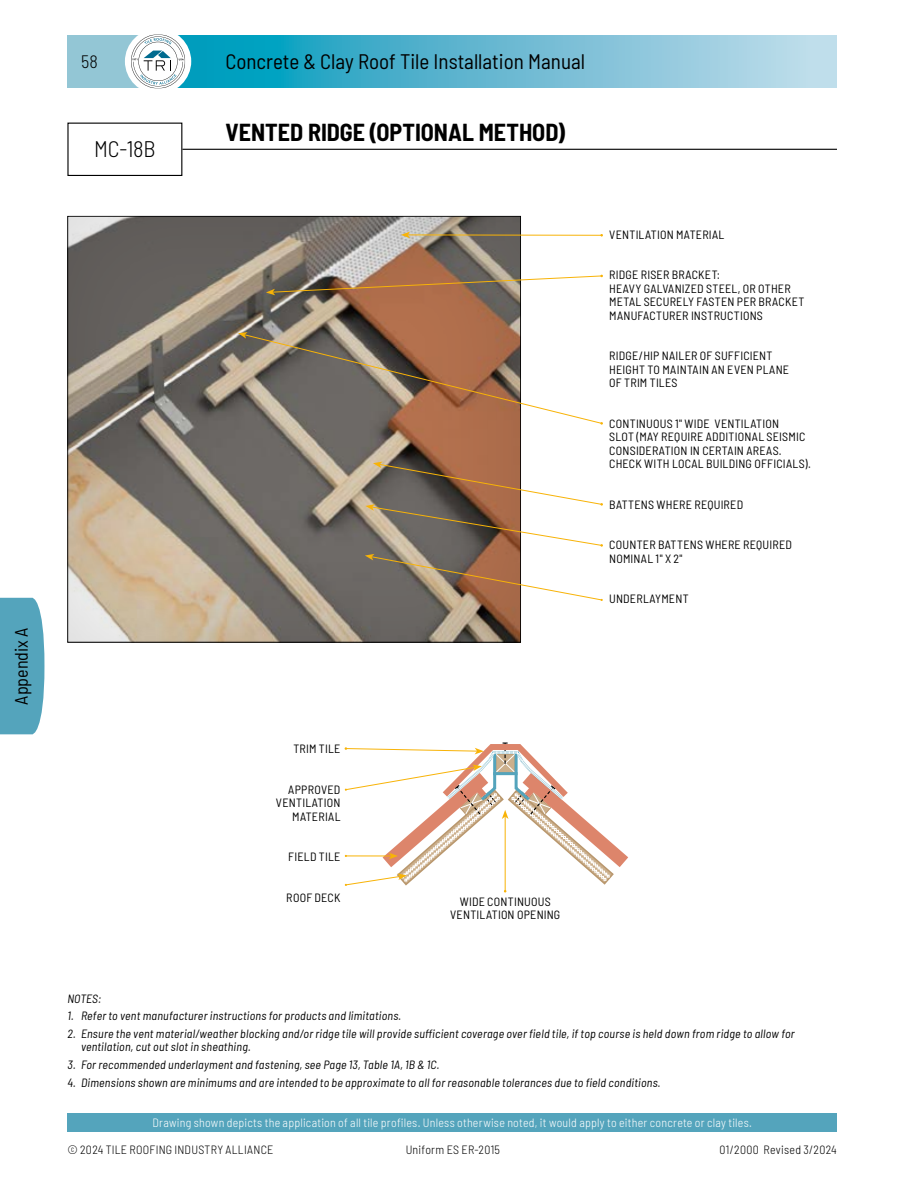
<style>
.page{position:relative;width:918px;height:1188px;background:#fff}
.page>*{position:absolute;margin:0;border:0;box-sizing:border-box;transform-origin:0 0}
.MC_Title{font:700 semi-condensed 24px "Barlow";color:#000}
.MC{font:300 semi-condensed 22.5px "Barlow";color:#000}
.t1{font:semi-condensed 21px "Barlow";color:#000}
.t2{font:semi-condensed 18px "Barlow";color:#000}
.t3{font:300 semi-condensed 18px "Barlow";color:#000}
.Illustration_Callouts{font:semi-condensed 12px/13.5px "Barlow";letter-spacing:.02em;color:#000}
.NOTES_Table_Notes-blk-span_all{font:italic semi-condensed 12px/13.5px "Barlow";letter-spacing:.02em;color:#000}
.t4{font:300 semi-condensed 12px "Barlow";letter-spacing:.02em;color:#fff}
.t5{font:300 semi-condensed 12px "Barlow";letter-spacing:.025em;color:#000}
</style>
<div class="page">
<div style="left:66px;top:214px;width:456px;height:430px;background:#000;opacity:.15"></div>
<svg style="left:345px;top:742px;width:283px;height:151px"></svg>
<img style="left:266px;top:275px;width:337px;height:20px">
<svg style="left:238px;top:332px;width:365px;height:93px"></svg>
<svg style="left:365px;top:462px;width:238px;height:85px"></svg>
<hr style="left:408px;top:235px;width:194px;height:1px;background:#f8b307">
<svg style="left:401px;top:232px;width:9px;height:6px"></svg>
<svg style="left:365px;top:554px;width:238px;height:47px"></svg>
<div style="left:67px;top:1113px;width:770px;height:19px;background:#54a4bc"></div>
<div style="left:68px;top:35px;width:90px;height:53px;background:#93c6d5"></div>
<svg style="left:185px;top:35px;width:652px;height:53px;background:#64bad3"></svg>
<div style="left:125px;top:29px;width:66px;height:65px;background:#fff;border-radius:50%"></div>
<svg style="left:131px;top:34px;width:54px;height:55px"></svg>
<div style="left:0;top:598px;width:44px;height:136px;background:#54a4bc"></div>
<hr style="left:182px;top:149px;width:655px;height:1px;background:#000">
<div style="left:67px;top:123px;width:115px;height:53px;border:1px solid #000"></div>
<h3 class="t2" style="left:8px;top:705px;width:79px;rotate:-90deg">Appendix A</h3>
<h3 class="t3" style="left:81px;top:48px;width:18px">58</h3>
<h3 class="t1" style="left:226px;top:46px;width:361px">Concrete &amp; Clay Roof Tile Installation Manual</h3>
<p class="MC" style="left:94px;top:133px;width:63px">MC-18B</p>
<p class="MC_Title" style="left:226px;top:115px;width:341px">VENTED RIDGE (OPTIONAL METHOD)</p>
<p class="Illustration_Callouts" style="left:609px;top:227px;width:117px">VENTILATION MATERIAL</p>
<p class="Illustration_Callouts" style="left:609px;top:268px;width:197px">RIDGE RISER BRACKET:<br>HEAVY GALVANIZED STEEL, OR OTHER<br>METAL SECURELY FASTEN PER BRACKET<br>MANUFACTURER INSTRUCTIONS</p>
<p class="Illustration_Callouts" style="left:609px;top:349px;width:181px">RIDGE/HIP NAILER OF SUFFICIENT<br>HEIGHT TO MAINTAIN AN EVEN PLANE<br>OF TRIM TILES</p>
<p class="Illustration_Callouts" style="left:609px;top:416px;width:202px">CONTINUOUS 1" WIDE VENTILATION<br>SLOT (MAY REQUIRE ADDITIONAL SEISMIC CONSIDERATION IN CERTAIN AREAS.<br>CHECK WITH LOCAL BUILDING OFFICIALS).</p>
<p class="Illustration_Callouts" style="left:609px;top:497px;width:135px">BATTENS WHERE REQUIRED</p>
<p class="Illustration_Callouts" style="left:609px;top:538px;width:184px">COUNTER BATTENS WHERE REQUIRED<br>NOMINAL 1" X 2"</p>
<p class="Illustration_Callouts" style="left:609px;top:592px;width:81px">UNDERLAYMENT</p>
<p class="Illustration_Callouts" style="left:293px;top:741px;width:49px">TRIM TILE</p>
<p class="Illustration_Callouts" style="left:276px;top:782px;width:66px;text-align:right">APPROVED<br>VENTILATION<br>MATERIAL</p>
<p class="Illustration_Callouts" style="left:288px;top:849px;width:54px">FIELD TILE</p>
<p class="Illustration_Callouts" style="left:286px;top:890px;width:56px">ROOF DECK</p>
<p class="Illustration_Callouts" style="left:450px;top:894px;width:112px;text-align:center">WIDE CONTINUOUS<br>VENTILATION OPENING</p>
<p class="NOTES_Table_Notes-blk-span_all" style="left:68px;top:991px;width:35px">NOTES:</p>
<p class="NOTES_Table_Notes-blk-span_all" style="left:68px;top:1008px;width:335px">1. Refer to vent manufacturer instructions for products and limitations.</p>
<p class="NOTES_Table_Notes-blk-span_all" style="left:81px;top:1026px;width:715px;text-indent:-14px">2. Ensure the vent material/weather blocking and/or ridge tile will provide sufficient coverage over field tile, if top course is held down from ridge to allow for ventilation, cut out slot in sheathing.</p>
<p class="NOTES_Table_Notes-blk-span_all" style="left:68px;top:1057px;width:374px">3. For recommended underlayment and fastening, see Page 13, Table 1A, 1B &amp; 1C.</p>
<p class="NOTES_Table_Notes-blk-span_all" style="left:68px;top:1075px;width:595px">4. Dimensions shown are minimums and are intended to be approximate to all for reasonable tolerances due to field conditions.</p>
<p class="t4" style="left:152px;top:1114px;width:601px">Drawing shown depicts the application of all tile profiles. Unless otherwise noted, it would apply to either concrete or clay tiles.</p>
<p class="t5" style="left:67px;top:1141px;width:208px">© 2024 TILE ROOFING INDUSTRY ALLIANCE</p>
<p class="t5" style="left:406px;top:1141px;width:96px">Uniform ES ER-2015</p>
<p class="t5" style="left:720px;top:1141px;width:119px">01/2000 Revised 3/2024</p>
</div>
